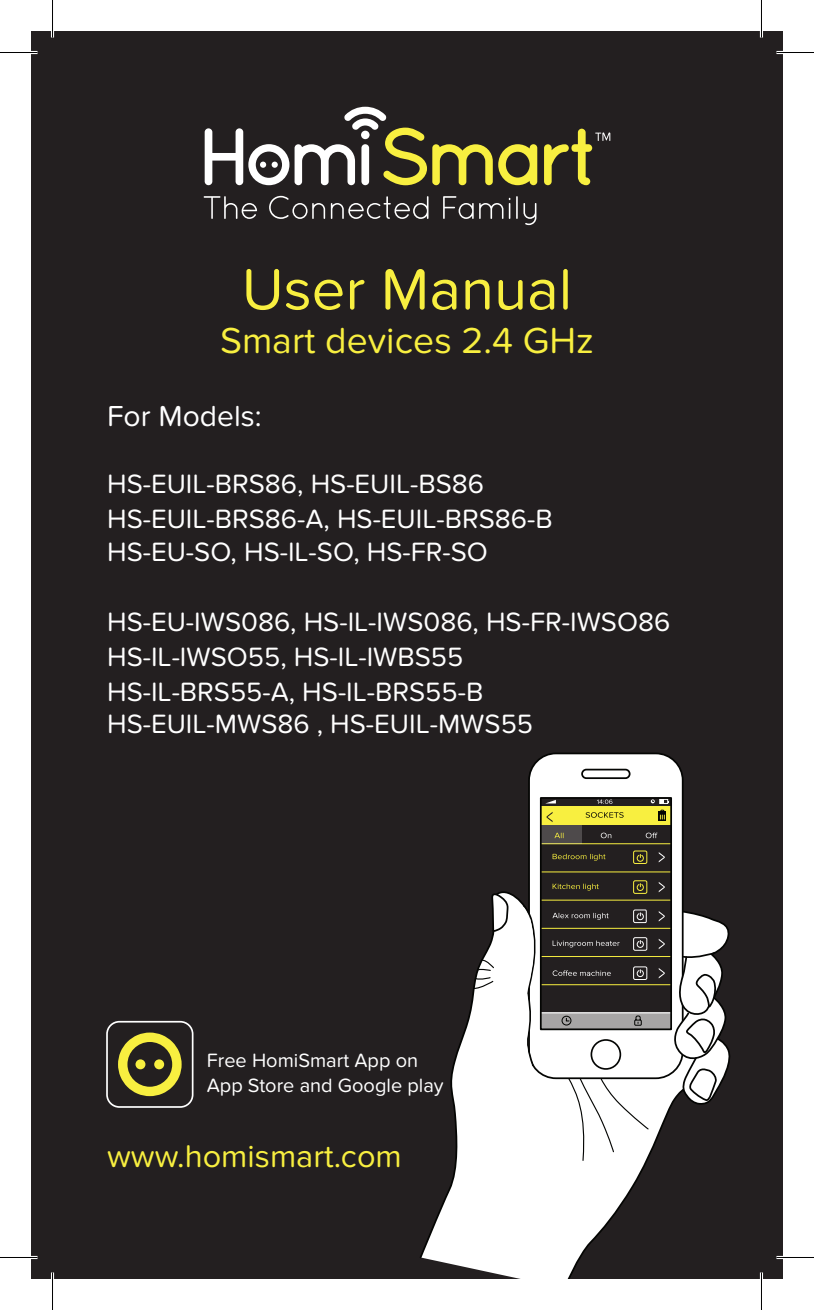
<style>
.page{position:relative;width:814px;height:1310px;background:#fff}
.page>*{position:absolute;margin:0;border:0;box-sizing:border-box;transform-origin:0 0}
.t1{font:60px "Proxima Nova Soft";color:#f8ef40}
.t2{font:37.5px "Proxima Nova Soft";color:#f8ef40}
.t3{font:32.5px "Proxima Nova Soft";color:#f8ef40}
.t4{font:30px "Proxima Nova Soft";color:#fff}
.t5{font:27.5px/35px "Proxima Nova Soft";color:#fff}
.t6{font:20px/25px "Proxima Nova Soft";color:#fff}
</style>
<div class="page">
<div style="left:31px;top:31px;width:751px;height:1247px;background:#231f20"></div>
<div style="left:106px;top:1021px;width:87px;height:87px;border:2px solid #fff;border-radius:12px"></div>
<svg style="left:118px;top:1032px;width:64px;height:64px"></svg>
<svg style="left:205px;top:107px;width:332px;height:78px"></svg>
<svg style="left:204px;top:196px;width:332px;height:29px"></svg>
<svg style="left:544px;top:129px;width:66px;height:56px"></svg>
<svg style="left:420px;top:886px;width:310px;height:392px"></svg>
<div style="left:529px;top:753px;width:153px;height:325px;background:#fff;border-radius:27px"></div>
<div style="left:528px;top:752px;width:155px;height:327px;border:2px solid #040503;border-radius:27px"></div>
<div style="left:541px;top:798px;width:130px;height:230px;background:#231f20"></div>
<svg style="left:649px;top:1013px;width:9px;height:14px"></svg>
<div style="left:540px;top:806px;width:132px;height:19px;background:#f8ef40"></div>
<hr style="left:541px;top:871px;width:130px;height:1px;background:#f8ef40">
<hr style="left:541px;top:843px;width:130px;height:1px;background:#f8ef40">
<hr style="left:541px;top:900px;width:130px;height:1px;background:#f8ef40">
<hr style="left:541px;top:928px;width:130px;height:1px;background:#f8ef40">
<hr style="left:541px;top:956px;width:130px;height:1px;background:#f8ef40">
<hr style="left:541px;top:984px;width:130px;height:1px;background:#f8ef40">
<div style="left:541px;top:825px;width:41px;height:18px;background:#4e4a4b"></div>
<hr style="left:541px;top:1012px;width:130px;height:1px;background:#fff">
<svg style="left:585px;top:812px;width:38px;height:6px"></svg>
<svg style="left:546px;top:812px;width:6px;height:10px"></svg>
<svg style="left:554px;top:833px;width:10px;height:5px"></svg>
<svg style="left:601px;top:832px;width:10px;height:6px"></svg>
<svg style="left:645px;top:832px;width:12px;height:6px"></svg>
<svg style="left:547px;top:800px;width:9px;height:3px"></svg>
<svg style="left:597px;top:800px;width:15px;height:4px"></svg>
<svg style="left:651px;top:800px;width:18px;height:3px"></svg>
<svg style="left:658px;top:819px;width:8px;height:2px"></svg>
<svg style="left:658px;top:809px;width:8px;height:10px"></svg>
<svg style="left:552px;top:854px;width:53px;height:7px"></svg>
<svg style="left:658px;top:852px;width:6px;height:10px"></svg>
<div style="left:633px;top:850px;width:14px;height:14px;border:1px solid #f8ef40;border-radius:2px"></div>
<svg style="left:636px;top:854px;width:8px;height:8px"></svg>
<svg style="left:658px;top:882px;width:6px;height:10px"></svg>
<div style="left:633px;top:880px;width:14px;height:14px;border:1px solid #f8ef40;border-radius:2px"></div>
<svg style="left:658px;top:911px;width:6px;height:10px"></svg>
<div style="left:540px;top:797px;width:132px;height:233px;border:2px solid #040503"></div>
<div style="left:581px;top:769px;width:49px;height:10px;border:2px solid #040503;border-radius:4px"></div>
<svg style="left:472px;top:883px;width:177px;height:278px"></svg>
<svg style="left:658px;top:939px;width:64px;height:164px"></svg>
<hr style="left:0;top:51px;width:38px;height:3px;background:#fff">
<hr style="left:776px;top:51px;width:38px;height:3px;background:#fff">
<hr style="left:0;top:1256px;width:38px;height:3px;background:#fff">
<hr style="left:776px;top:1256px;width:38px;height:3px;background:#fff">
<hr style="left:51px;top:0;width:3px;height:38px;background:#fff">
<hr style="left:51px;top:1272px;width:3px;height:38px;background:#fff">
<hr style="left:760px;top:0;width:3px;height:38px;background:#fff">
<hr style="left:760px;top:1272px;width:3px;height:38px;background:#fff">
<hr style="left:0;top:52px;width:38px;height:1px;background:#000">
<hr style="left:776px;top:52px;width:38px;height:1px;background:#000">
<hr style="left:0;top:1257px;width:38px;height:1px;background:#000">
<hr style="left:776px;top:1257px;width:38px;height:1px;background:#000">
<hr style="left:52px;top:0;width:1px;height:38px;background:#000">
<hr style="left:52px;top:1272px;width:1px;height:38px;background:#000">
<hr style="left:761px;top:0;width:1px;height:38px;background:#000">
<hr style="left:761px;top:1272px;width:1px;height:38px;background:#000">
<h1 class="t1" style="left:242px;top:255px;width:332px">User Manual</h1>
<h2 class="t2" style="left:220px;top:319px;width:375px">Smart devices 2.4 GHz</h2>
<p class="t4" style="left:107px;top:398px;width:156px">For Models:</p>
<p class="t5" style="left:107px;top:467px;width:447px">HS-EUIL-BRS86, HS-EUIL-BS86<br>HS-EUIL-BRS86-A, HS-EUIL-BRS86-B</p>
<p class="t5" style="left:107px;top:534px;width:382px">HS-EU-SO, HS-IL-SO, HS-FR-SO</p>
<p class="t5" style="left:107px;top:604px;width:565px">HS-EU-IWS086, HS-IL-IWS086, HS-FR-IWSO86<br>HS-IL-IWSO55, HS-IL-IWBS55<br>HS-IL-BRS55-A, HS-IL-BRS55-B</p>
<p class="t5" style="left:107px;top:707px;width:427px">HS-EUIL-MWS86 , HS-EUIL-MWS55</p>
<p class="t6" style="left:207px;top:1048px;width:238px">Free HomiSmart App on<br>App Store and Google play</p>
<p class="t3" style="left:107px;top:1138px;width:296px">www.homismart.com</p>
</div>
